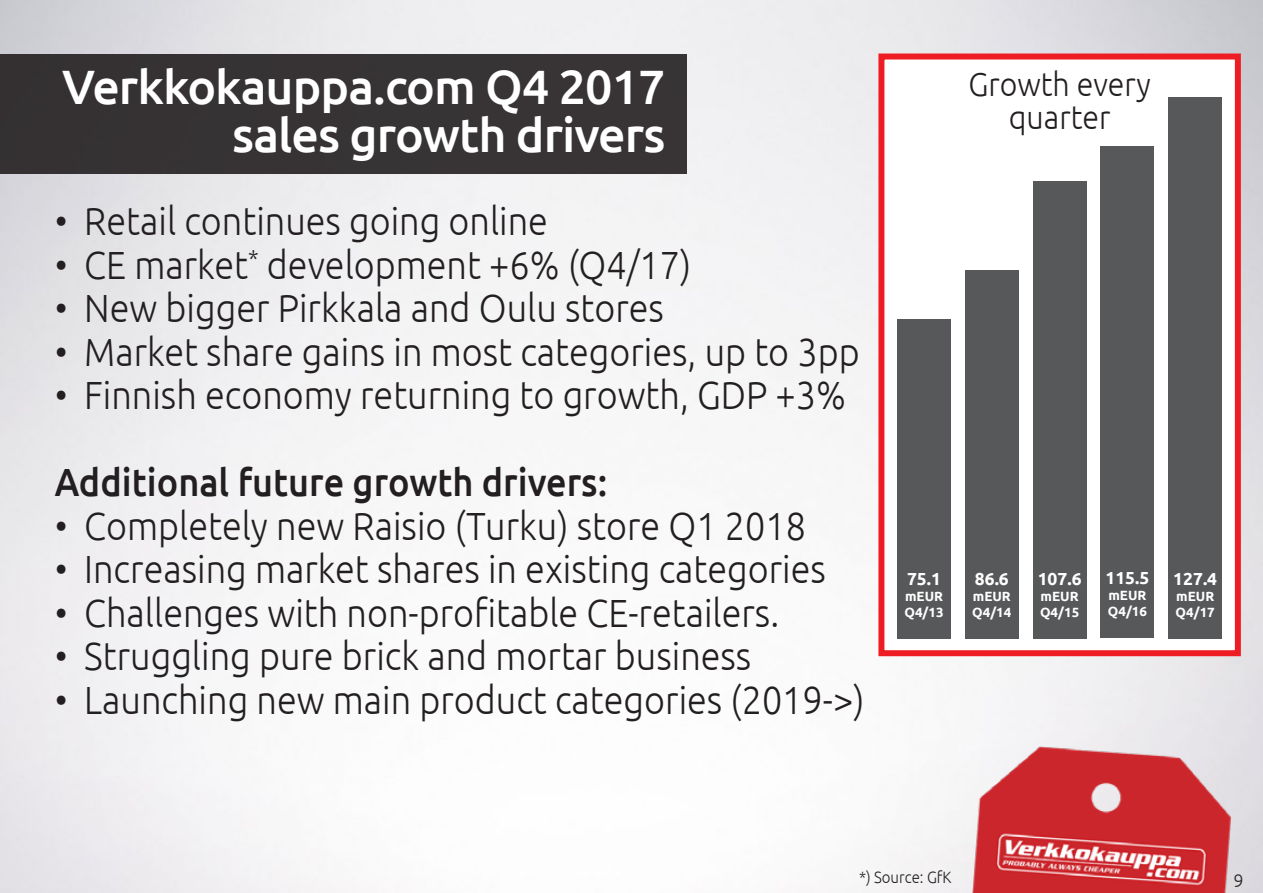
<style>
.page{position:relative;width:1263px;height:893px;background:#fff}
.page>*{position:absolute;margin:0;border:0;box-sizing:border-box;transform-origin:0 0}
.t1{font:500 48.3px/48.3px "Ubuntu";letter-spacing:-.02em;color:#fff;text-align:right}
.t2{font:300 39.3px "Ubuntu";color:#231f20;scale:.92 1}
.t3{font:500 39.3px "Ubuntu";color:#231f20;scale:.92 1}
.t4{font:300 33px "Ubuntu";color:#231f20;scale:.92 1}
.t5{font:300 18px "Ubuntu";color:#231f20}
.t6{font:700 17.4px "Ubuntu";color:#fff}
.t7{font:300 16.35px "Ubuntu";color:#231f20;scale:.92 1}
.t8{font:700 13.35px/16px "Ubuntu";color:#fff}
</style>
<div class="page">
<img style="left:957px;top:730px;width:289px;height:163px">
<div style="left:0;top:54px;width:687px;height:120px;background:#373335"></div>
<div style="left:878px;top:54px;width:363px;height:602px;border:6px solid #ee1d23"></div>
<div style="left:965px;top:270px;width:54px;height:369px;background:#57585a"></div>
<div style="left:1033px;top:181px;width:53px;height:458px;background:#57585a"></div>
<div style="left:897px;top:319px;width:54px;height:320px;background:#57585a"></div>
<div style="left:1168px;top:97px;width:54px;height:542px;background:#57585a"></div>
<div style="left:1100px;top:146px;width:54px;height:491px;background:#57585a"></div>
<p class="t1" style="left:62px;top:61px;width:605px">Verkkokauppa.com Q4 2017 sales growth drivers</p>
<p class="t2" style="left:55px;top:198px;width:537px">• Retail continues going online</p>
<p class="t2" style="left:55px;top:241px;width:693px">• CE market<sup>*</sup> development +6% (Q4/17)</p>
<p class="t2" style="left:55px;top:285px;width:663px">• New bigger Pirkkala and Oulu stores</p>
<p class="t2" style="left:55px;top:328px;width:876px">• Market share gains in most categories, up to 3pp</p>
<p class="t2" style="left:55px;top:372px;width:861px">• Finnish economy returning to growth, GDP +3%</p>
<p class="t3" style="left:55px;top:457px;width:602px">Additional future growth drivers:</p>
<p class="t2" style="left:55px;top:502px;width:818px">• Completely new Raisio (Turku) store Q1 2018</p>
<p class="t2" style="left:55px;top:546px;width:840px">• Increasing market shares in existing categories</p>
<p class="t2" style="left:55px;top:589px;width:789px">• Challenges with non-profitable CE-retailers.</p>
<p class="t2" style="left:55px;top:633px;width:759px">• Struggling pure brick and mortar business</p>
<p class="t2" style="left:55px;top:676px;width:882px">• Launching new main product categories (2019-&gt;)</p>
<p class="t4" style="left:968px;top:64px;width:200px">Growth every</p>
<p class="t4" style="left:1009px;top:98px;width:112px">quarter</p>
<p class="t6" style="left:907px;top:568px;width:35px">75.1</p>
<p class="t8" style="left:904px;top:588px;width:41px">mEUR<br>Q4/13</p>
<p class="t6" style="left:975px;top:568px;width:35px">86.6</p>
<p class="t8" style="left:972px;top:588px;width:41px">mEUR<br>Q4/14</p>
<p class="t6" style="left:1038px;top:568px;width:45px">107.6</p>
<p class="t8" style="left:1040px;top:588px;width:41px">mEUR<br>Q4/15</p>
<p class="t6" style="left:1105px;top:567px;width:45px">115.5</p>
<p class="t8" style="left:1108px;top:587px;width:41px">mEUR<br>Q4/16</p>
<p class="t6" style="left:1173px;top:568px;width:45px">127.4</p>
<p class="t8" style="left:1176px;top:588px;width:41px">mEUR<br>Q4/17</p>
<p class="t7" style="left:859px;top:867px;width:102px">*) Source: GfK</p>
<p class="t5" style="left:1233px;top:870px;width:12px">9</p>
</div>
